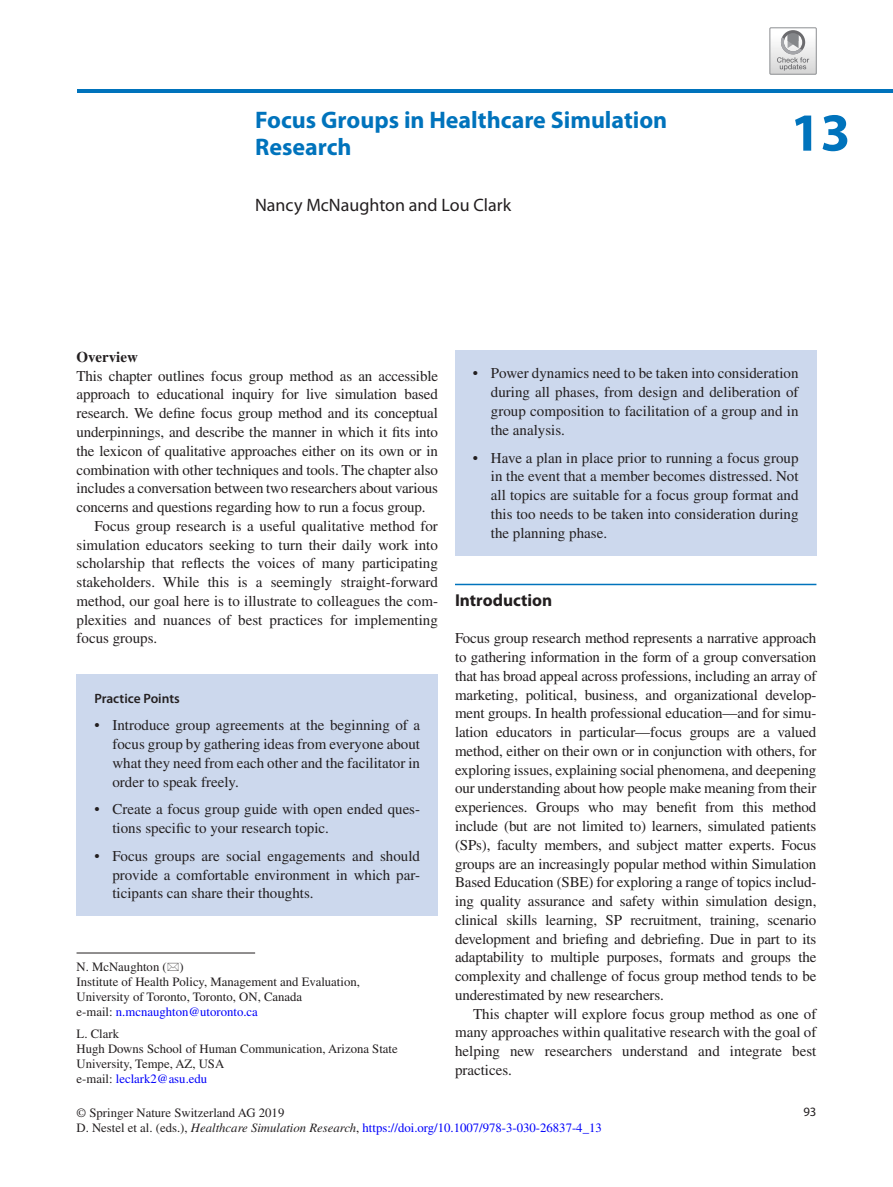
<style>
.page{position:relative;width:893px;height:1187px;background:#fff}
.page>*{position:absolute;margin:0;border:0;box-sizing:border-box;transform-origin:0 0}
.t1{font:700 54px "Fsbwds Myriad Pro";color:#0073bc}
.t2{font:700 24px/27px "Fsbwds Myriad Pro";color:#0073bc}
.t3{font:18px "Pqxkqn Myriad Pro";color:#231f20}
.t4{font:700 17.25px "Fsbwds Myriad Pro";color:#231f20}
.t5{font:15px/18.8px "Ywrrqj Times LT Std";color:#231f20;text-align:justify}
.t6{font:700 15px "Dndlyk Times LT Std";color:#231f20}
.t7{font:600 13.5px "Bqjjld Myriad Pro";color:#231f20}
.t8{font:12.75px/15px "Ywrrqj Times LT Std";color:#231f20}
.t9{font:12.75px "Ywrrqj Times LT Std";color:#0000fa}
.t10{font:12.75px "Pqxkqn Myriad Pro";color:#231f20}
.s1{color:#0000fa}
.s2{color:#231f20}
.s3{font-family:"Bshsrm Times LT Std";font-style:italic;color:#231f20}
</style>
<div class="page">
<div style="left:770px;top:28px;width:46px;height:46px;border:1px solid #8c8e91"></div>
<svg style="left:777px;top:30px;width:32px;height:41px"></svg>
<hr style="left:77px;top:89px;width:816px;height:3px;background:#0073bc">
<hr style="left:455px;top:583px;width:361px;height:2px;background:#0073bc">
<hr style="left:77px;top:952px;width:178px;height:1px;background:#231f20">
<div style="left:77px;top:674px;width:361px;height:242px;background:#ccd8ed"></div>
<div style="left:455px;top:350px;width:361px;height:205px;background:#ccd8ed"></div>
<h2 class="t2" style="left:255px;top:106px;width:414px">Focus Groups in Healthcare Simulation<br>Research</h2>
<p class="t3" style="left:255px;top:194px;width:258px">Nancy McNaughton and Lou Clark</p>
<h1 class="t1" style="left:790px;top:97px;width:61px">13</h1>
<p class="t6" style="left:77px;top:348px;width:63px">Overview</p>
<p class="t5" style="left:77px;top:366px;width:363px">This chapter outlines focus group method as an accessible</p>
<p class="t5" style="left:77px;top:385px;width:363px">approach to educational inquiry for live simulation based</p>
<p class="t5" style="left:77px;top:404px;width:363px">research. We define focus group method and its conceptual</p>
<p class="t5" style="left:77px;top:422px;width:363px">underpinnings, and describe the manner in which it fits into</p>
<p class="t5" style="left:77px;top:441px;width:363px">the lexicon of qualitative approaches either on its own or in</p>
<p class="t5" style="left:77px;top:460px;width:363px">combination with other techniques and tools. The chapter also</p>
<p class="t5" style="left:77px;top:479px;width:363px">includes a conversation between two researchers about various</p>
<p class="t5" style="left:77px;top:497px;width:351px">concerns and questions regarding how to run a focus group.</p>
<p class="t5" style="left:95px;top:516px;width:345px">Focus group research is a useful qualitative method for</p>
<p class="t5" style="left:77px;top:535px;width:363px">simulation educators seeking to turn their daily work into</p>
<p class="t5" style="left:77px;top:554px;width:363px">scholarship that reflects the voices of many participating</p>
<p class="t5" style="left:77px;top:572px;width:363px">stakeholders. While this is a seemingly straight-forward</p>
<p class="t5" style="left:77px;top:591px;width:363px">method, our goal here is to illustrate to colleagues the com-</p>
<p class="t5" style="left:77px;top:610px;width:363px">plexities and nuances of best practices for implementing</p>
<p class="t5" style="left:77px;top:629px;width:82px">focus groups.</p>
<p class="t7" style="left:94px;top:689px;width:87px">Practice Points</p>
<p class="t5" style="left:112px;top:715px;width:309px;text-indent:-18px">• Introduce group agreements at the beginning of a focus group by gathering ideas from everyone about what they need from each other and the facilitator in order to speak freely.</p>
<p class="t5" style="left:112px;top:799px;width:309px;text-indent:-18px">• Create a focus group guide with open ended ques&shy;tions specific to your research topic.</p>
<p class="t5" style="left:112px;top:846px;width:309px;text-indent:-18px">• Focus groups are social engagements and should provide a comfortable environment in which par&shy;ticipants can share their thoughts.</p>
<p class="t8" style="left:77px;top:958px;width:285px">N. McNaughton ( )<br>Institute of Health Policy, Management and Evaluation, University of Toronto, Toronto, ON, Canada<br>e-mail: <span class="s1">n.mcnaughton@utoronto.ca</span></p>
<p class="t8" style="left:77px;top:1026px;width:323px">L. Clark<br>Hugh Downs School of Human Communication, Arizona State<br>University, Tempe, AZ, USA<br>e-mail: <span class="s1">leclark2@asu.edu</span></p>
<p class="t5" style="left:491px;top:364px;width:309px;text-indent:-18px">• Power dynamics need to be taken into consideration during all phases, from design and deliberation of group composition to facilitation of a group and in the analysis.</p>
<p class="t5" style="left:491px;top:448px;width:309px;text-indent:-18px">• Have a plan in place prior to running a focus group in the event that a member becomes distressed. Not all topics are suitable for a focus group format and this too needs to be taken into consideration during the planning phase.</p>
<p class="t4" style="left:455px;top:588px;width:99px">Introduction</p>
<p class="t5" style="left:455px;top:629px;width:363px">Focus group research method represents a narrative approach to gathering information in the form of a group conversation that has broad appeal across professions, including an array of marketing, political, business, and organizational develop&shy;ment groups. In health professional education—and for simu&shy;lation educators in particular—focus groups are a valued method, either on their own or in conjunction with others, for exploring issues, explaining social phenomena, and deepening our understanding about how people make meaning from their experiences. Groups who may benefit from this method include (but are not limited to) learners, simulated patients (SPs), faculty members, and subject matter experts. Focus groups are an increasingly popular method within Simulation Based Education (SBE) for exploring a range of topics includ&shy;ing quality assurance and safety within simulation design, clinical skills learning, SP recruitment, training, scenario development and briefing and debriefing. Due in part to its adaptability to multiple purposes, formats and groups the complexity and challenge of focus group method tends to be underestimated by new researchers.</p>
<p class="t5" style="left:455px;top:1004px;width:363px;text-indent:18px">This chapter will explore focus group method as one of many approaches within qualitative research with the goal of helping new researchers understand and integrate best practices.</p>
<p class="t8" style="left:77px;top:1104px;width:209px">© Springer Nature Switzerland AG 2019</p>
<p class="t10" style="left:803px;top:1103px;width:14px">93</p>
<p class="t9" style="left:77px;top:1120px;width:527px"><span class="s2">D. Nestel et al. (eds.),</span> <span class="s3">Healthcare Simulation Research</span><span class="s2">,</span> https://doi.org/10.1007/978-3-030-26837-4_13</p>
</div>
